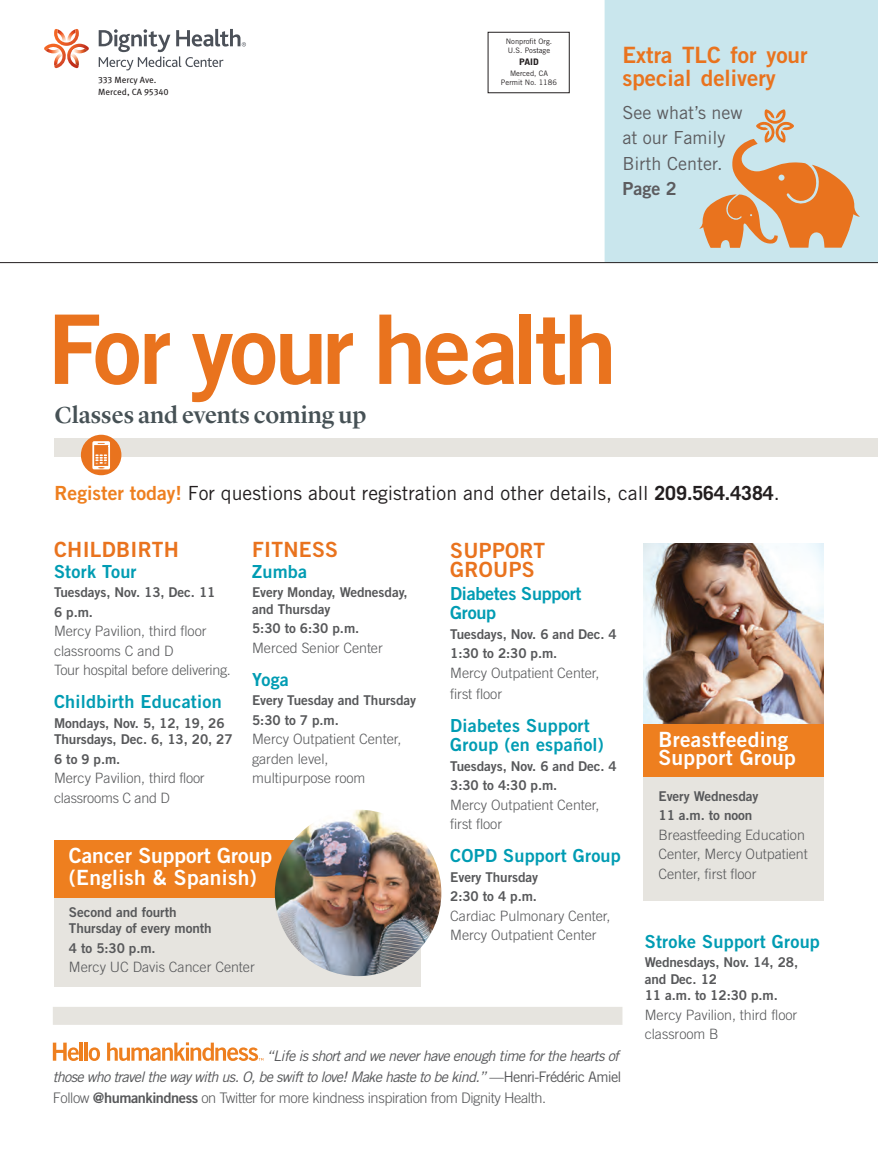
<style>
.page{position:relative;width:878px;height:1175px;background:#fff}
.page>*{position:absolute;margin:0;border:0;box-sizing:border-box;transform-origin:0 0}
._1_head_Dignity_resi{font:96px "Trade Gothic LT Std Bd 2";letter-spacing:-.035em;color:#e9731e}
._1_head_Subhead_Dign{font:500 24px "Lyon Display";color:#465155}
._1_breaker_Dignity{font:22.5px/22.5px "Trade Gothic LT Std Bd 2";color:#e9731e}
.Cal_ClassHd_Dignity{font:21px/18px "Trade Gothic LT Std Bd 2";letter-spacing:.015em;color:#fff}
.Cal__ClassHd__1st_in{font:21px/19.5px "Trade Gothic LT Std Bd 2";letter-spacing:.015em;color:#e9731e}
._1_body_main_Dignity{font:19.5px "Trade Gothic LT Std";color:#231f20}
.Cal__ClassHd__1st_in-2{font:18px/19.5px "Trade Gothic LT Std Bd 2";letter-spacing:.015em;color:#009cb3}
._1_body_main_Dignity-2{font:18px/25.5px "Trade Gothic LT Std";color:#5c5c5f}
.Cal_BoldDates_Dignit{font:18px/19.5px "Trade Gothic LT Std Bd 2";letter-spacing:-.015em;color:#009cb3}
.CTA_head___body_Dign{font:italic 14.55px/21px "Trade Gothic LT Std";letter-spacing:-.05em;color:#57585a}
.Cal_Body_Dignity{font:300 14.25px/19.5px "Trade Gothic LT Std";letter-spacing:-.005em;color:#57585a}
.Cal_BoldDates_Dignit-2{font:13.5px/16.5px "Trade Gothic LT Std Bd 2";letter-spacing:-.005em;color:#57585a}
.t1{font:9px "Meta OT";color:#231f20}
.t2{font:700 9px "Trade Gothic LT Std";color:#231f20;scale:1.15 1}
.t3{font:7.5px/9px "Trade Gothic LT Std";color:#231f20}
.t4{font:4.95px "Myriad Pro";color:#fff;scale:1.45 1}
.s1{font-family:"Trade Gothic LT Std Bd 2"}
.s2{font-family:"Trade Gothic LT Std Bd 2";color:#ee7f1f}
.s3{font-weight:700}
.s4{font-style:normal}
.s5{font-weight:300;font-style:normal}
.s6{font-family:"Trade Gothic LT Std Bd 2";font-style:normal}
</style>
<div class="page">
<div style="left:604px;top:0;width:274px;height:262px;background:#c9e6ed"></div>
<img style="left:644px;top:543px;width:180px;height:181px">
<hr style="left:0;top:262px;width:878px;height:1px;background:#231f20">
<div style="left:53px;top:1006px;width:569px;height:18px;background:#e6e4df"></div>
<div style="left:55px;top:438px;width:822px;height:18px;background:#e6e4df"></div>
<svg style="left:53px;top:1042px;width:26px;height:18px"></svg>
<hr style="left:80px;top:1042px;width:3px;height:18px;background:#ee7f1f">
<hr style="left:84px;top:1042px;width:4px;height:18px;background:#ee7f1f">
<svg style="left:89px;top:1047px;width:11px;height:13px"></svg>
<svg style="left:107px;top:1042px;width:156px;height:18px"></svg>
<div style="left:644px;top:750px;width:180px;height:150px;background:#e6e4df"></div>
<div style="left:54px;top:840px;width:367px;height:146px;background:#e6e4df"></div>
<div style="left:644px;top:724px;width:180px;height:52px;background:#ee7f1f"></div>
<div style="left:81px;top:435px;width:40px;height:40px;background:#e9731e;border-radius:50%"></div>
<svg style="left:92px;top:441px;width:18px;height:28px"></svg>
<div style="left:54px;top:840px;width:367px;height:58px;background:#ee7f1f"></div>
<img style="left:275px;top:809px;width:166px;height:167px;border-radius:83px">
<div style="left:487px;top:32px;width:82px;height:61px;border:1px solid #231f20"></div>
<svg style="left:44px;top:29px;width:45px;height:39px"></svg>
<svg style="left:99px;top:29px;width:147px;height:41px"></svg>
<svg style="left:699px;top:109px;width:160px;height:139px;background:#d6b596"></svg>
<p class="t3" style="left:506px;top:37px;width:48px">Nonprofit Org.<br>U.S. Postage</p>
<p class="t2" style="left:519px;top:56px;width:19px">PAID</p>
<p class="t3" style="left:510px;top:68px;width:39px">Merced, CA</p>
<p class="t1" style="left:98px;top:75px;width:60px">333 Mercy Ave.</p>
<p class="t3" style="left:501px;top:77px;width:58px">Permit No. 1186</p>
<p class="t1" style="left:98px;top:86px;width:72px">Merced, CA 95340</p>
<p class="_1_breaker_Dignity" style="left:622px;top:44px;width:187px">Extra TLC for your special delivery</p>
<p class="_1_body_main_Dignity-2" style="left:622px;top:99px;width:122px">See what’s new at our Family<br>Birth Center.<br><span class="s1">Page 2</span></p>
<p class="_1_head_Dignity_resi" style="left:47px;top:290px;width:571px">For your health</p>
<p class="_1_head_Subhead_Dign" style="left:55px;top:397px;width:313px">Classes and events coming up</p>
<p class="t4" style="left:95px;top:461px;width:9px">* <sup>#</sup></p>
<p class="_1_body_main_Dignity" style="left:55px;top:481px;width:726px"><span class="s2">Register today!</span> For questions about registration and other details, call <span class="s3">209.564.4384</span>.</p>
<p class="Cal__ClassHd__1st_in" style="left:54px;top:539px;width:126px">CHILDBIRTH</p>
<p class="Cal__ClassHd__1st_in-2" style="left:54px;top:561px;width:84px">Stork Tour</p>
<p class="Cal_BoldDates_Dignit-2" style="left:54px;top:584px;width:163px">Tuesdays, Nov. 13, Dec. 11</p>
<p class="Cal_BoldDates_Dignit-2" style="left:54px;top:603px;width:40px">6 p.m.</p>
<p class="Cal_Body_Dignity" style="left:54px;top:621px;width:154px">Mercy Pavilion, third floor</p>
<p class="Cal_Body_Dignity" style="left:54px;top:640px;width:121px">classrooms C and D</p>
<p class="Cal_Body_Dignity" style="left:54px;top:660px;width:178px">Tour hospital before delivering.</p>
<p class="Cal__ClassHd__1st_in-2" style="left:54px;top:691px;width:169px">Childbirth Education</p>
<p class="Cal_BoldDates_Dignit-2" style="left:54px;top:714px;width:180px">Mondays, Nov. 5, 12, 19, 26<br>Thursdays, Dec. 6, 13, 20, 27</p>
<p class="Cal_BoldDates_Dignit-2" style="left:54px;top:750px;width:68px">6 to 9 p.m.</p>
<p class="Cal_Body_Dignity" style="left:54px;top:768px;width:152px">Mercy Pavilion, third floor classrooms C and D</p>
<p class="Cal__ClassHd__1st_in" style="left:252px;top:539px;width:87px">FITNESS</p>
<p class="Cal__ClassHd__1st_in-2" style="left:252px;top:561px;width:57px">Zumba</p>
<p class="Cal_BoldDates_Dignit-2" style="left:252px;top:584px;width:157px">Every Monday, Wednesday, and Thursday</p>
<p class="Cal_BoldDates_Dignit-2" style="left:252px;top:620px;width:109px">5:30 to 6:30 p.m.</p>
<p class="Cal_Body_Dignity" style="left:252px;top:638px;width:132px">Merced Senior Center</p>
<p class="Cal__ClassHd__1st_in-2" style="left:252px;top:669px;width:38px">Yoga</p>
<p class="Cal_BoldDates_Dignit-2" style="left:252px;top:692px;width:166px">Every Tuesday and Thursday</p>
<p class="Cal_BoldDates_Dignit-2" style="left:252px;top:711px;width:88px">5:30 to 7 p.m.</p>
<p class="Cal_Body_Dignity" style="left:252px;top:729px;width:151px">Mercy Outpatient Center, garden level, multipurpose room</p>
<p class="Cal_ClassHd_Dignity" style="left:69px;top:846px;width:205px">Cancer Support Group</p>
<p class="Cal_ClassHd_Dignity" style="left:69px;top:868px;width:189px">(English &amp; Spanish)</p>
<p class="Cal_BoldDates_Dignit-2" style="left:69px;top:903px;width:144px">Second and fourth<br>Thursday of every month</p>
<p class="Cal_BoldDates_Dignit-2" style="left:69px;top:939px;width:88px">4 to 5:30 p.m.</p>
<p class="Cal_Body_Dignity" style="left:69px;top:957px;width:187px">Mercy UC Davis Cancer Center</p>
<p class="Cal__ClassHd__1st_in" style="left:450px;top:540px;width:96px">SUPPORT<br>GROUPS</p>
<p class="Cal_BoldDates_Dignit" style="left:450px;top:583px;width:133px">Diabetes Support<br>Group</p>
<p class="Cal_BoldDates_Dignit-2" style="left:450px;top:625px;width:168px">Tuesdays, Nov. 6 and Dec. 4</p>
<p class="Cal_BoldDates_Dignit-2" style="left:450px;top:645px;width:109px">1:30 to 2:30 p.m.</p>
<p class="Cal_Body_Dignity" style="left:450px;top:662px;width:151px">Mercy Outpatient Center,</p>
<p class="Cal_Body_Dignity" style="left:450px;top:683px;width:53px">first floor</p>
<p class="Cal__ClassHd__1st_in-2" style="left:450px;top:715px;width:155px">Diabetes Support<br>Group (en español)</p>
<p class="Cal_BoldDates_Dignit-2" style="left:450px;top:757px;width:168px">Tuesdays, Nov. 6 and Dec. 4</p>
<p class="Cal_BoldDates_Dignit-2" style="left:450px;top:777px;width:109px">3:30 to 4:30 p.m.</p>
<p class="Cal_Body_Dignity" style="left:450px;top:794px;width:151px">Mercy Outpatient Center, first floor</p>
<p class="Cal__ClassHd__1st_in-2" style="left:450px;top:845px;width:172px">COPD Support Group</p>
<p class="Cal_BoldDates_Dignit-2" style="left:450px;top:868px;width:89px">Every Thursday</p>
<p class="Cal_BoldDates_Dignit-2" style="left:450px;top:888px;width:88px">2:30 to 4 p.m.</p>
<p class="Cal_Body_Dignity" style="left:450px;top:905px;width:162px">Cardiac Pulmonary Center,<br>Mercy Outpatient Center</p>
<p class="CTA_head___body_Dign" style="left:53px;top:1045px;width:570px;text-indent:214px">“Life is short and we never have enough time for the hearts of those who travel the way with us. O, be swift to love! Make haste to be kind.” <span class="s4">—Henri-Frédéric Amiel<br></span><span class="s5">Follow</span> <span class="s6">@humankindness</span> <span class="s5">on Twitter for more kindness inspiration from Dignity Health.</span></p>
<p class="Cal_ClassHd_Dignity" style="left:658px;top:730px;width:139px">Breastfeeding<br>Support Group</p>
<p class="Cal_BoldDates_Dignit-2" style="left:658px;top:787px;width:102px">Every Wednesday</p>
<p class="Cal_BoldDates_Dignit-2" style="left:658px;top:807px;width:95px">11 a.m. to noon</p>
<p class="Cal_Body_Dignity" style="left:658px;top:824px;width:151px">Breastfeeding Education<br>Center, Mercy Outpatient<br>Center, first floor</p>
<p class="Cal__ClassHd__1st_in-2" style="left:644px;top:931px;width:177px">Stroke Support Group</p>
<p class="Cal_BoldDates_Dignit-2" style="left:644px;top:954px;width:155px">Wednesdays, Nov. 14, 28, and Dec. 12<br>11 a.m. to 12:30 p.m.</p>
<p class="Cal_Body_Dignity" style="left:644px;top:1004px;width:154px">Mercy Pavilion, third floor classroom B</p>
</div>
